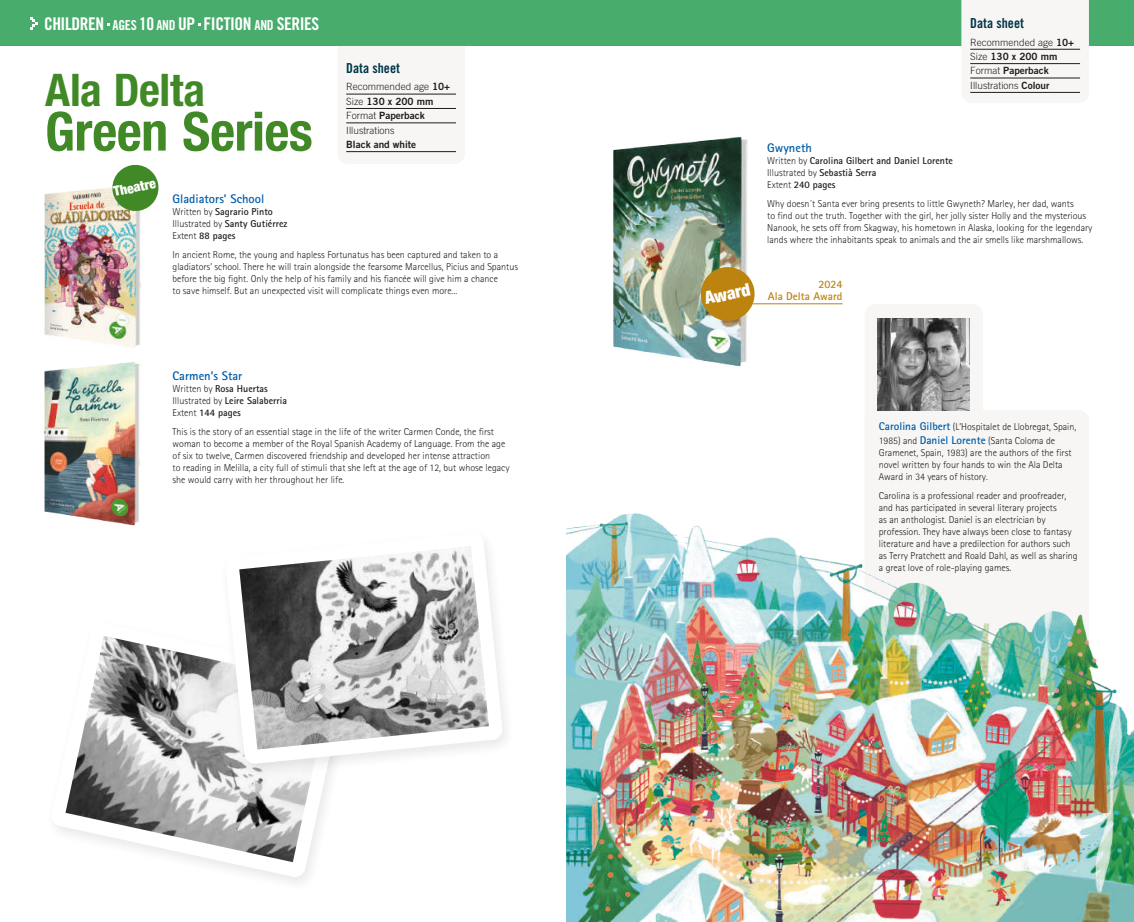
<style>
.page{position:relative;width:1134px;height:922px;background:#fff}
.page>*{position:absolute;margin:0;border:0;box-sizing:border-box;transform-origin:0 0}
.t1{font:700 condensed 53.75px "Helvetica Neue LT Std";letter-spacing:-.01em;color:#418927}
.t2{font:700 condensed 45px "Helvetica Neue LT Std";letter-spacing:-.01em;color:#418927}
.t3{font:17.5px "Trade Gothic LT Std Bd Cn 20";letter-spacing:-.025em;color:#fff}
.t4{font:900 condensed 17.5px "Helvetica Neue LT Std";color:#fff}
.t5{font:13.75px "Trade Gothic LT Std Bd Cn 20";color:#003549}
.t6{font:900 condensed 13.75px "Helvetica Neue LT Std";color:#fff}
.t7{font:700 12.5px "Rotis Sans Serif 65";color:#005da9}
.t8{font:700 11.25px "Rotis Sans Serif 65";color:#bc830f}
.t9{font:300 10px/12px "Rotis Sans Serif 45";color:#1d1d1b}
.t10{font:700 10px/12px "Rotis Sans Serif 65";color:#1d1d1b}
.t11{font:10px/14.4px "Trade Gothic LT Std Bd 2";color:#1d1d1b}
.t12{font:300 10px "Trade Gothic LT Std";color:#1d1d1b}
.s1{font-size:13.75px}
.s2{font-family:"Trade Gothic LT Std Bd 2";font-weight:400}
.s3{font-family:"Trade Gothic LT Std";font-weight:300}
.s4{font-family:"Rotis Sans Serif 45";font-weight:300}
.s5{font-family:"Rotis Sans Serif 65";font-weight:700}
.s6{font-family:"Rotis Sans Serif 65";font-weight:700;font-size:11.25px;color:#005da9}
</style>
<div class="page">
<div style="left:337px;top:27px;width:128px;height:137px;background:#f7f6f4;border-radius:11px"></div>
<div style="left:865px;top:304px;width:118px;height:366px;background:#f7f6f4;border-radius:11px"></div>
<div style="left:865px;top:410px;width:224px;height:256px;background:#f7f6f4;border-radius:11px"></div>
<div style="left:0;top:0;width:567px;height:45px;background:#48ac6d"></div>
<div style="left:567px;top:0;width:567px;height:45px;background:#48ac6d"></div>
<svg style="left:30px;top:17px;width:8px;height:12px"></svg>
<img style="left:44px;top:187px;width:97px;height:161px">
<img style="left:613px;top:136px;width:148px;height:230px">
<img style="left:44px;top:362px;width:96px;height:164px">
<svg style="left:110px;top:165px;width:49px;height:48px"></svg>
<div style="left:961px;top:0;width:128px;height:103px;background:#f7f6f4"></div>
<hr style="left:970px;top:49px;width:110px;height:1px;background:#1d1d1b">
<hr style="left:970px;top:63px;width:110px;height:1px;background:#1d1d1b">
<hr style="left:970px;top:78px;width:110px;height:1px;background:#1d1d1b">
<hr style="left:970px;top:92px;width:110px;height:1px;background:#1d1d1b">
<svg style="left:56px;top:636px;width:274px;height:245px"></svg>
<div style="left:219px;top:528px;width:297px;height:251px;background:#1d1d1b;opacity:.1"></div>
<svg style="left:228px;top:532px;width:275px;height:232px"></svg>
<svg style="left:698px;top:264px;width:59px;height:59px;background:#bf9d4e"></svg>
<hr style="left:745px;top:303px;width:97px;height:1px;background:#bc830f">
<hr style="left:346px;top:94px;width:110px;height:1px;background:#1d1d1b">
<hr style="left:346px;top:108px;width:110px;height:1px;background:#1d1d1b">
<hr style="left:346px;top:123px;width:110px;height:1px;background:#1d1d1b">
<hr style="left:346px;top:151px;width:110px;height:1px;background:#1d1d1b">
<img style="left:567px;top:513px;width:567px;height:408px">
<img style="left:878px;top:318px;width:92px;height:92px">
<h3 class="t3" style="left:44px;top:13px;width:277px">CHILDREN <span class="s1">AGES</span> 10 <span class="s1">AND</span> UP FICTION <span class="s1">AND</span> SERIES</h3>
<h2 class="t2" style="left:45px;top:62px;width:162px">Ala Delta</h2>
<h1 class="t1" style="left:45px;top:99px;width:269px">Green Series</h1>
<h3 class="t5" style="left:346px;top:59px;width:55px">Data sheet</h3>
<p class="t12" style="left:346px;top:81px;width:106px">Recommended age <span class="s2">10+</span></p>
<p class="t11" style="left:346px;top:94px;width:89px"><span class="s3">Size</span> 130 x 200 mm<br><span class="s3">Format</span> Paperback</p>
<p class="t12" style="left:346px;top:124px;width:50px">Illustrations</p>
<p class="t11" style="left:346px;top:137px;width:72px">Black and white</p>
<h3 class="t6" style="left:112px;top:183px;width:44px;rotate:-12deg">Theatre</h3>
<p class="t7" style="left:173px;top:190px;width:93px">Gladiators’ School</p>
<p class="t10" style="left:173px;top:205px;width:116px"><span class="s4">Written by</span> Sagrario Pinto<br><span class="s4">Illustrated by</span> Santy Gutiérrez<br><span class="s4">Extent</span> 88 pages</p>
<p class="t9" style="left:173px;top:248px;width:347px">In ancient Rome, the young and hapless Fortunatus has been captured and taken to a gladiators’ school. There he will train alongside the fearsome Marcellus, Picius and Spantus before the big fight. Only the help of his family and his fiancée will give him a chance<br>to save himself. But an unexpected visit will complicate things even more...</p>
<p class="t7" style="left:173px;top:367px;width:71px">Carmen’s Star</p>
<p class="t10" style="left:173px;top:382px;width:116px"><span class="s4">Written by</span> Rosa Huertas<br><span class="s4">Illustrated by</span> Leire Salaberria<br><span class="s4">Extent</span> 144 pages</p>
<p class="t9" style="left:173px;top:425px;width:338px">This is the story of an essential stage in the life of the writer Carmen Conde, the first woman to become a member of the Royal Spanish Academy of Language. From the age of six to twelve, Carmen discovered friendship and developed her intense attraction<br>to reading in Melilla, a city full of stimuli that she left at the age of 12, but whose legacy she would carry with her throughout her life.</p>
<h3 class="t5" style="left:970px;top:14px;width:55px">Data sheet</h3>
<p class="t12" style="left:970px;top:36px;width:106px">Recommended age <span class="s2">10+</span></p>
<p class="t11" style="left:970px;top:49px;width:89px"><span class="s3">Size</span> 130 x 200 mm<br><span class="s3">Format</span> Paperback</p>
<p class="t12" style="left:970px;top:79px;width:81px">Illustrations <span class="s2">Colour</span></p>
<p class="t7" style="left:767px;top:140px;width:46px">Gwyneth</p>
<p class="t10" style="left:767px;top:154px;width:187px"><span class="s4">Written by</span> Carolina Gilbert and Daniel Lorente</p>
<p class="t9" style="left:767px;top:167px;width:111px">Illustrated by <span class="s5">Sebastià Serra</span></p>
<p class="t10" style="left:767px;top:178px;width:70px"><span class="s4">Extent</span> 240 pages</p>
<p class="t9" style="left:767px;top:198px;width:327px">Why doesn´t Santa ever bring presents to little Gwyneth? Marley, her dad, wants<br>to find out the truth. Together with the girl, her jolly sister Holly and the mysterious Nanook, he sets off from Skagway, his hometown in Alaska, looking for the legendary lands where the inhabitants speak to animals and the air smells like marshmallows.</p>
<p class="t8" style="left:818px;top:277px;width:26px">2024</p>
<h3 class="t4" style="left:703px;top:288px;width:48px;rotate:-12deg">Award</h3>
<p class="t8" style="left:768px;top:289px;width:76px">Ala Delta Award</p>
<p class="t9" style="left:879px;top:420px;width:199px;line-height:13.5px"><span class="s6">Carolina Gilbert</span> (L’Hospitalet de Llobregat, Spain,<br>1985) and <span class="s6">Daniel Lorente</span> (Santa Coloma de</p>
<p class="t9" style="left:879px;top:446px;width:194px">Gramenet, Spain, 1983) are the authors of the first novel written by four hands to win the Ala Delta<br>Award in 34 years of history.</p>
<p class="t9" style="left:879px;top:489px;width:200px">Carolina is a professional reader and proofreader, and has participated in several literary projects<br>as an anthologist. Daniel is an electrician by profession. They have always been close to fantasy literature and have a predilection for authors such as Terry Pratchett and Roald Dahl, as well as sharing a great love of role-playing games.</p>
</div>
